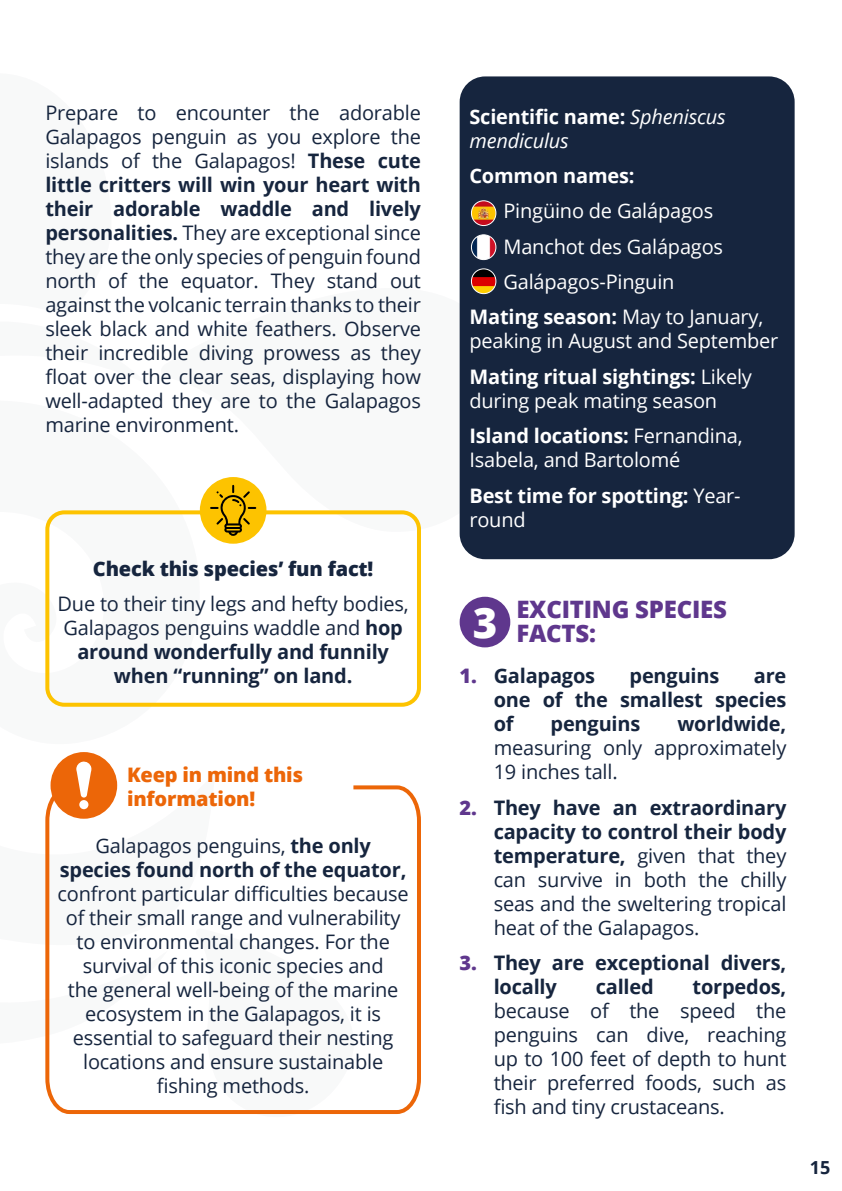
<style>
.page{position:relative;width:842px;height:1191px;background:#fff}
.page>*{position:absolute;margin:0;border:0;box-sizing:border-box;transform-origin:0 0}
.t1{font:800 42px "Open Sans";color:#fff}
.t2{font:800 24px/24px "Open Sans";letter-spacing:-.01em;color:#5f378d}
.t3{font:20px/24px "Open Sans";letter-spacing:-.01em;color:#16253e;text-align:justify}
.t4{font:20px/35.4px "Open Sans";letter-spacing:-.01em;color:#fff}
.t5{font:700 20px/24px "Open Sans";letter-spacing:-.01em;color:#16253e;text-align:justify}
.t6{font:700 20px "Open Sans";letter-spacing:-.01em;color:#fff}
.t7{font:italic 20px/24px "Open Sans";letter-spacing:-.01em;color:#fff}
.t8{font:800 20px/24px "Open Sans";letter-spacing:-.01em;color:#ec6608}
.t9{font:800 20px "Open Sans";letter-spacing:-.01em;color:#16253e}
.t10{font:700 18px "Open Sans";color:#16253e}
.s1{font-weight:700}
.s2{font-weight:400}
.s3{font-weight:700;font-style:normal}
.s4{font-weight:800;color:#5f378d}
</style>
<div class="page">
<div style="left:460px;top:597px;width:50px;height:50px;background:#5f378d;border-radius:50%"></div>
<div style="left:460px;top:76px;width:335px;height:483px;background:#16253e;border-radius:26px"></div>
<div style="left:45px;top:510px;width:376px;height:196px;border:4px solid #fdc300;border-radius:17px"></div>
<img style="left:471px;top:201px;width:25px;height:24px;border-radius:12px">
<div style="left:471px;top:200px;width:25px;height:26px;border:1px solid #fff;border-radius:12px"></div>
<img style="left:471px;top:235px;width:25px;height:25px;border-radius:12px">
<div style="left:471px;top:234px;width:25px;height:26px;border:1px solid #fff;border-radius:12px"></div>
<img style="left:471px;top:269px;width:25px;height:25px;border-radius:12px">
<div style="left:471px;top:269px;width:25px;height:25px;border:1px solid #fff;border-radius:12px"></div>
<div style="left:200px;top:477px;width:66px;height:67px;background:#fdc300;border-radius:50%"></div>
<svg style="left:210px;top:485px;width:46px;height:51px"></svg>
<div style="left:51px;top:752px;width:66px;height:66px;background:#ec6608;border-radius:50%"></div>
<svg style="left:76px;top:761px;width:16px;height:22px"></svg>
<svg style="left:45px;top:783px;width:376px;height:332px"></svg>
<p class="t3" style="left:45px;top:100px;width:377px">Prepare to encounter the adorable Galapagos penguin as you explore the islands of the Galapagos! <span class="s1">These cute little critters will win your heart with their adorable waddle and lively personalities.</span> They are exceptional since they are the only species of penguin found north of the equator. They stand out against the volcanic terrain thanks to their sleek black and white feathers. Observe their incredible diving prowess as they float over the clear seas, displaying how well-adapted they are to the Galapagos marine environment.</p>
<p class="t9" style="left:93px;top:553px;width:282px">Check this species’ fun fact!</p>
<p class="t3" style="left:58px;top:591px;width:353px;text-align:center">Due to their tiny legs and hefty bodies,<br>Galapagos penguins waddle and <span class="s1">hop around wonderfully and funnily when “running” on land.</span></p>
<p class="t8" style="left:127px;top:761px;width:178px">Keep in mind this information!</p>
<p class="t5" style="left:60px;top:833px;width:348px;text-align:center"><span class="s2">Galapagos penguins,</span> the only species found north of the equator,</p>
<p class="t3" style="left:58px;top:881px;width:353px;text-align:center">confront particular difficulties because of their small range and vulnerability to environmental changes. For the survival of this iconic species and<br>the general well-being of the marine ecosystem in the Galapagos, it is essential to safeguard their nesting locations and ensure sustainable fishing methods.</p>
<p class="t7" style="left:469px;top:104px;width:258px"><span class="s3">Scientific name:</span> Spheniscus mendiculus</p>
<p class="t6" style="left:469px;top:162px;width:167px">Common names:</p>
<p class="t4" style="left:503px;top:193px;width:211px">Pingüino de Galápagos</p>
<p class="t4" style="left:503px;top:228px;width:221px">Manchot des Galápagos</p>
<p class="t4" style="left:503px;top:263px;width:173px">Galápagos-Pinguin</p>
<p class="t6" style="left:469px;top:303px;width:295px">Mating season: <span class="s2">May to January,</span></p>
<p class="t4" style="left:469px;top:323px;width:310px">peaking in August and September<br><span class="s1">Mating ritual sightings:</span> Likely</p>
<p class="t4" style="left:469px;top:382px;width:275px">during peak mating season<br><span class="s1">Island locations:</span> Fernandina,</p>
<p class="t4" style="left:469px;top:442px;width:273px">Isabela, and Bartolomé<br><span class="s1">Best time for spotting:</span> Year-</p>
<p class="t4" style="left:469px;top:501px;width:58px">round</p>
<p class="t2" style="left:516px;top:596px;width:212px">EXCITING SPECIES<br>FACTS:</p>
<p class="t5" style="left:460px;top:663px;width:137px"><span class="s4">1.</span> Galapagos</p>
<p class="t5" style="left:629px;top:663px;width:91px">penguins</p>
<h1 class="t1" style="left:473px;top:591px;width:26px">3</h1>
<p class="t5" style="left:494px;top:663px;width:294px;text-indent:260px">are one of the smallest species of</p>
<p class="t5" style="left:550px;top:711px;width:91px">penguins</p>
<p class="t5" style="left:677px;top:711px;width:111px">worldwide,</p>
<p class="t3" style="left:494px;top:735px;width:294px">measuring only approximately<br>19 inches tall.</p>
<p class="t3" style="left:494px;top:795px;width:294px;text-indent:-34px"><span class="s4">2.</span> <span class="s1">They have an extraordinary capacity to control their body temperature,</span> given that they can survive in both the chilly seas and the sweltering tropical heat of the Galapagos.</p>
<p class="t5" style="left:494px;top:950px;width:294px;text-indent:-34px"><span class="s4">3.</span> They are exceptional divers, locally</p>
<p class="t5" style="left:596px;top:974px;width:60px">called</p>
<p class="t5" style="left:693px;top:974px;width:95px">torpedos,</p>
<p class="t3" style="left:494px;top:998px;width:294px">because of the speed the penguins can dive, reaching up to 100 feet of depth to hunt their preferred foods, such as fish and tiny crustaceans.</p>
<p class="t10" style="left:810px;top:1154px;width:22px">15</p>
</div>
